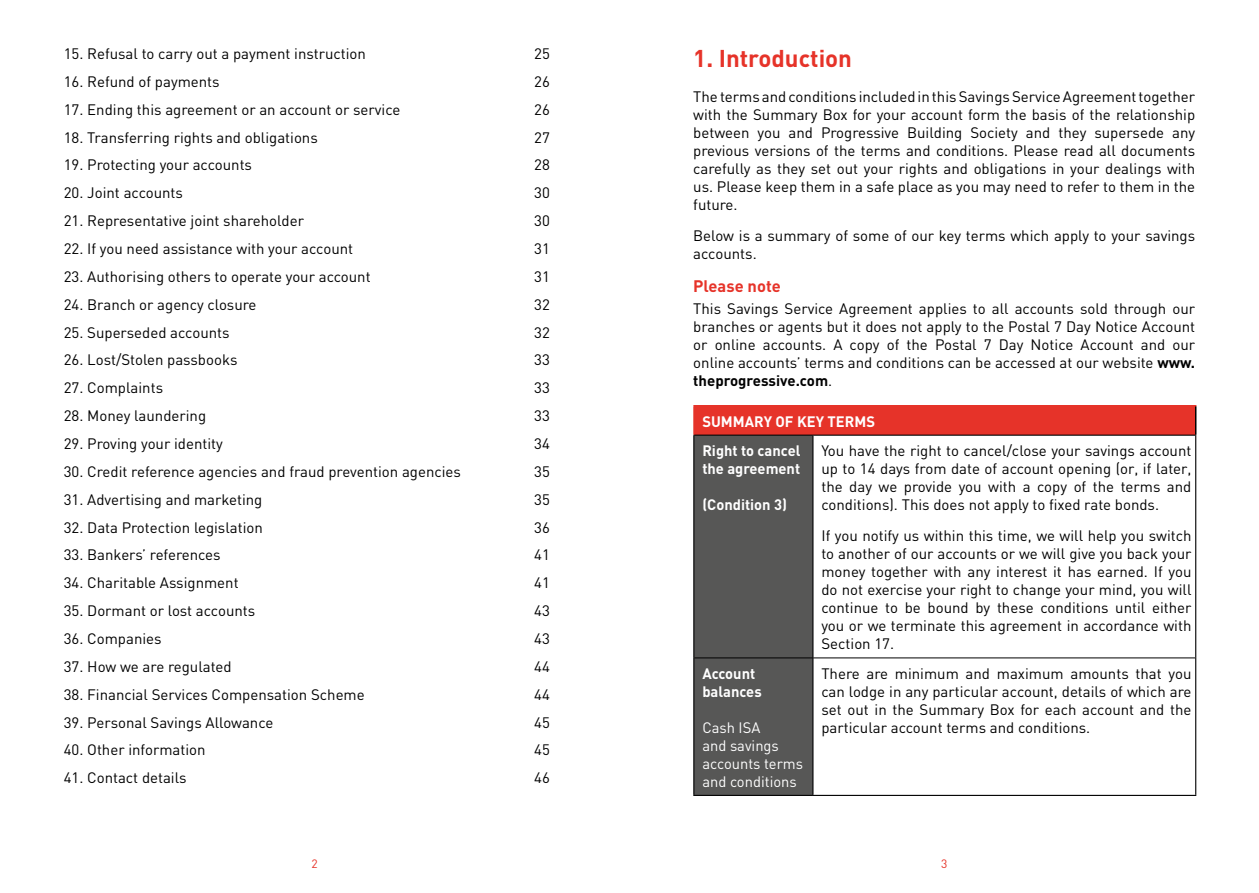
<style>
.page{position:relative;width:1259px;height:893px;background:#fff}
.page>*{position:absolute;margin:0;border:0;box-sizing:border-box;transform-origin:0 0}
.t1{font:700 24px "DIN";color:#e63329}
.t2{font:700 16.5px "DIN";color:#e63329}
.t3{font:15px/18.1px "DIN";color:#000;text-align:justify}
.t4{font:700 15px/29.4px "DIN";color:#fff}
.t5{font:15px/18px "DIN";color:#fff}
.t6{font:12px "DIN";color:#e63329}
.s1{font-weight:700}
</style>
<div class="page">
<div style="left:694px;top:406px;width:501px;height:29px;background:#e63329"></div>
<svg style="left:1195px;top:406px;width:1px;height:29px"></svg>
<hr style="left:813px;top:435px;width:383px;height:1px;background:#000">
<hr style="left:1195px;top:436px;width:1px;height:222px;background:#000">
<hr style="left:813px;top:658px;width:382px;height:1px;background:#000">
<hr style="left:1195px;top:658px;width:1px;height:137px;background:#000">
<hr style="left:693px;top:795px;width:120px;height:1px;background:#000">
<hr style="left:813px;top:795px;width:383px;height:1px;background:#000">
<svg style="left:693px;top:406px;width:120px;height:389px;background:#605351"></svg>
<hr style="left:693px;top:405px;width:120px;height:1px;background:#e63329">
<hr style="left:813px;top:405px;width:383px;height:1px;background:#e63329">
<p class="t3" style="left:64px;top:44px;width:304px">15. Refusal to carry out a payment instruction</p>
<p class="t3" style="left:534px;top:44px;width:17px">25</p>
<p class="t3" style="left:64px;top:72px;width:157px">16. Refund of payments</p>
<p class="t3" style="left:534px;top:72px;width:17px">26</p>
<p class="t3" style="left:64px;top:100px;width:338px">17. Ending this agreement or an account or service</p>
<p class="t3" style="left:534px;top:100px;width:17px">26</p>
<p class="t3" style="left:64px;top:128px;width:255px">18. Transferring rights and obligations</p>
<p class="t3" style="left:534px;top:128px;width:17px">27</p>
<p class="t3" style="left:64px;top:156px;width:190px">19. Protecting your accounts</p>
<p class="t3" style="left:534px;top:156px;width:17px">28</p>
<p class="t3" style="left:64px;top:183px;width:121px">20. Joint accounts</p>
<p class="t3" style="left:534px;top:183px;width:17px">30</p>
<p class="t3" style="left:64px;top:211px;width:242px">21. Representative joint shareholder</p>
<p class="t3" style="left:534px;top:211px;width:17px">30</p>
<p class="t3" style="left:64px;top:239px;width:291px">22. If you need assistance with your account</p>
<p class="t3" style="left:534px;top:239px;width:17px">31</p>
<p class="t3" style="left:64px;top:267px;width:308px">23. Authorising others to operate your account</p>
<p class="t3" style="left:534px;top:267px;width:17px">31</p>
<p class="t3" style="left:64px;top:295px;width:194px">24. Branch or agency closure</p>
<p class="t3" style="left:534px;top:295px;width:17px">32</p>
<p class="t3" style="left:64px;top:323px;width:167px">25. Superseded accounts</p>
<p class="t3" style="left:534px;top:323px;width:17px">32</p>
<p class="t3" style="left:64px;top:351px;width:175px">26. Lost/Stolen passbooks</p>
<p class="t3" style="left:534px;top:351px;width:17px">33</p>
<p class="t3" style="left:64px;top:378px;width:101px">27. Complaints</p>
<p class="t3" style="left:534px;top:378px;width:17px">33</p>
<p class="t3" style="left:64px;top:406px;width:144px">28. Money laundering</p>
<p class="t3" style="left:534px;top:406px;width:17px">33</p>
<p class="t3" style="left:64px;top:434px;width:161px">29. Proving your identity</p>
<p class="t3" style="left:534px;top:434px;width:17px">34</p>
<p class="t3" style="left:64px;top:462px;width:399px">30. Credit reference agencies and fraud prevention agencies</p>
<p class="t3" style="left:534px;top:462px;width:17px">35</p>
<p class="t3" style="left:64px;top:490px;width:200px">31. Advertising and marketing</p>
<p class="t3" style="left:534px;top:490px;width:17px">35</p>
<p class="t3" style="left:64px;top:518px;width:201px">32. Data Protection legislation</p>
<p class="t3" style="left:534px;top:518px;width:17px">36</p>
<p class="t3" style="left:64px;top:546px;width:158px">33. Bankers’ references</p>
<p class="t3" style="left:534px;top:546px;width:17px">41</p>
<p class="t3" style="left:64px;top:573px;width:176px">34. Charitable Assignment</p>
<p class="t3" style="left:534px;top:573px;width:17px">41</p>
<p class="t3" style="left:64px;top:601px;width:193px">35. Dormant or lost accounts</p>
<p class="t3" style="left:534px;top:601px;width:17px">43</p>
<p class="t3" style="left:64px;top:629px;width:99px">36. Companies</p>
<p class="t3" style="left:534px;top:629px;width:17px">43</p>
<p class="t3" style="left:64px;top:657px;width:169px">37. How we are regulated</p>
<p class="t3" style="left:534px;top:657px;width:17px">44</p>
<p class="t3" style="left:64px;top:685px;width:302px">38. Financial Services Compensation Scheme</p>
<p class="t3" style="left:534px;top:685px;width:17px">44</p>
<p class="t3" style="left:64px;top:713px;width:211px">39. Personal Savings Allowance</p>
<p class="t3" style="left:534px;top:713px;width:17px">45</p>
<p class="t3" style="left:64px;top:741px;width:143px">40. Other information</p>
<p class="t3" style="left:534px;top:741px;width:17px">45</p>
<p class="t3" style="left:64px;top:768px;width:124px">41. Contact details</p>
<p class="t3" style="left:534px;top:768px;width:17px">46</p>
<h1 class="t1" style="left:693px;top:42px;width:160px">1. Introduction</h1>
<p class="t3" style="left:693px;top:87px;width:503px">The terms and conditions included in this Savings Service Agreement together with the Summary Box for your account form the basis of the relationship between you and Progressive Building Society and they supersede any previous versions of the terms and conditions. Please read all documents carefully as they set out your rights and obligations in your dealings with us. Please keep them in a safe place as you may need to refer to them in the future.</p>
<p class="t3" style="left:693px;top:226px;width:503px">Below is a summary of some of our key terms which apply to your savings accounts.</p>
<p class="t2" style="left:693px;top:275px;width:89px">Please note</p>
<p class="t3" style="left:693px;top:299px;width:503px">This Savings Service Agreement applies to all accounts sold through our branches or agents but it does not apply to the Postal 7 Day Notice Account or online accounts. A copy of the Postal 7 Day Notice Account and our online accounts’ terms and conditions can be accessed at our website <span class="s1">www. theprogressive.com</span>.</p>
<p class="t4" style="left:702px;top:406px;width:174px">SUMMARY OF KEY TERMS<br>Right to cancel</p>
<p class="t4" style="left:702px;top:453px;width:99px">the agreement</p>
<p class="t4" style="left:702px;top:489px;width:86px">(Condition 3)</p>
<p class="t3" style="left:821px;top:441px;width:371px">You have the right to cancel/close your savings account up to 14 days from date of account opening (or, if later, the day we provide you with a copy of the terms and conditions). This does not apply to fixed rate bonds.</p>
<p class="t3" style="left:821px;top:526px;width:371px">If you notify us within this time, we will help you switch to another of our accounts or we will give you back your money together with any interest it has earned. If you do not exercise your right to change your mind, you will continue to be bound by these conditions until either you or we terminate this agreement in accordance with Section 17.</p>
<p class="t4" style="left:702px;top:664px;width:61px;line-height:18px">Account balances</p>
<p class="t5" style="left:702px;top:718px;width:102px">Cash ISA<br>and savings accounts terms and conditions</p>
<p class="t3" style="left:821px;top:664px;width:371px">There are minimum and maximum amounts that you can lodge in any particular account, details of which are set out in the Summary Box for each account and the particular account terms and conditions.</p>
<p class="t6" style="left:312px;top:856px;width:8px">2</p>
<p class="t6" style="left:941px;top:856px;width:8px">3</p>
</div>
